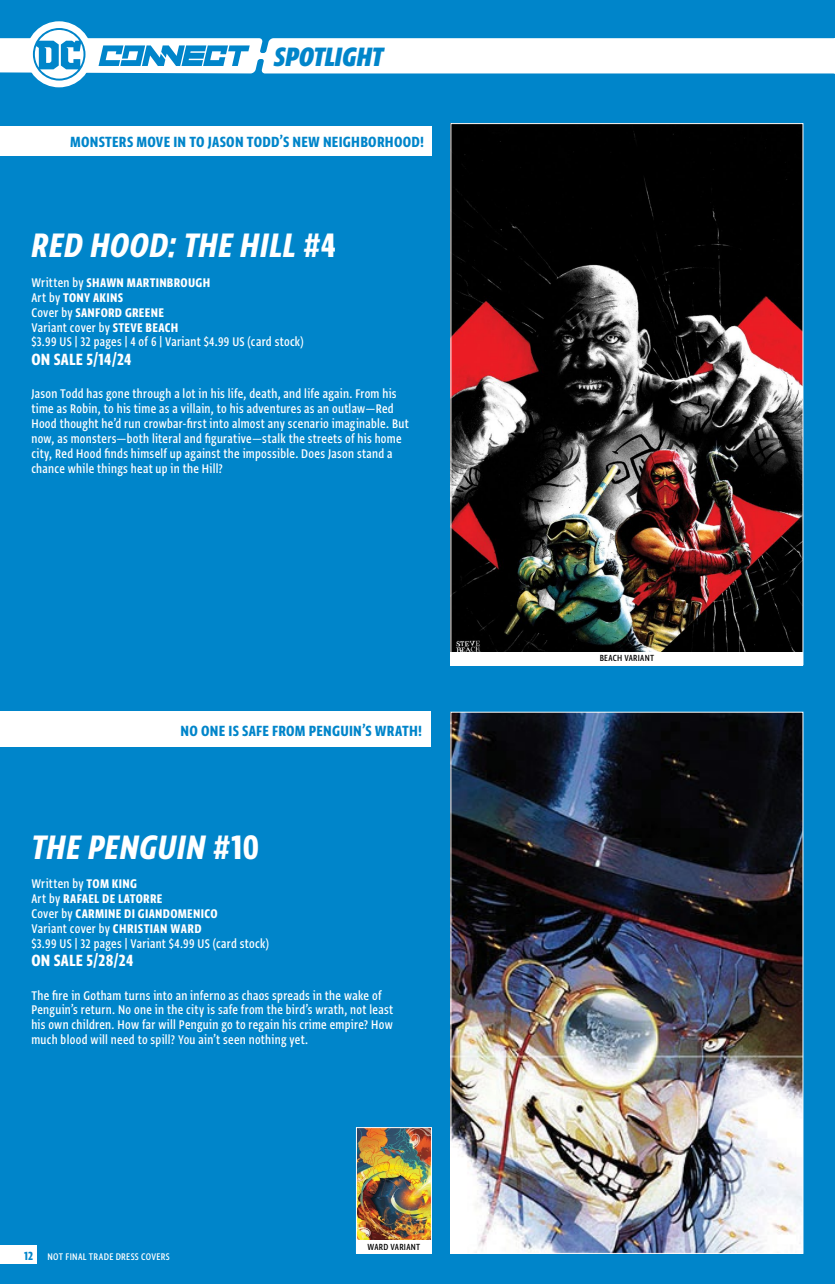
<style>
.page{position:relative;width:835px;height:1284px;background:#0085ca}
.page>*{position:absolute;margin:0;border:0;box-sizing:border-box;transform-origin:0 0}
.t1{font:40.25px "Greta Sans Cnd Std Bld Ita";letter-spacing:.01em;color:#fff}
.t2{font:31.5px "Greta Sans Cnd Std Hea Ita";letter-spacing:-.01em;color:#0085ca}
.t3{font:19.25px "Greta Sans Cnd Std Bld";letter-spacing:.01em;color:#fff}
.t4{font:17.5px "Greta Sans Cnd Std Bld";letter-spacing:.015em;color:#0085ca}
.t5{font:500 14.88px/14.9px "Greta Sans Cnd Std";letter-spacing:.02em;color:#fff}
.t6{font:14.88px/14.9px "Greta Sans Cnd Std Bld";letter-spacing:.02em;color:#fff}
.t7{font:14px "Greta Sans Cnd Std Bld";color:#0085ca}
.t8{font:500 11.38px "Greta Sans Cnd Std";letter-spacing:.025em;color:#fff}
.t9{font:500 10.5px "Greta Sans Cnd Std";letter-spacing:.03em;color:#000}
.s1{font-family:"Greta Sans Cnd Std Bld"}
.s2{font-family:"Greta Sans Cnd Std";font-weight:500}
.s3{font-family:"Greta Sans Cnd Std Bld";font-weight:400}
</style>
<div class="page">
<div style="left:26px;top:21px;width:66px;height:66px;background:#fff;border-radius:50%"></div>
<svg style="left:0;top:28px;width:835px;height:53px"></svg>
<img style="left:358px;top:1129px;width:72px;height:111px">
<div style="left:356px;top:1127px;width:76px;height:126px;border:1px solid #fff"></div>
<div style="left:356px;top:1240px;width:76px;height:13px;background:#fff"></div>
<img style="left:452px;top:125px;width:349px;height:527px">
<img style="left:452px;top:714px;width:349px;height:537px">
<div style="left:0;top:126px;width:432px;height:29px;background:#fff"></div>
<div style="left:0;top:712px;width:430px;height:35px;background:#fff"></div>
<div style="left:450px;top:652px;width:353px;height:13px;background:#fff"></div>
<div style="left:0;top:1245px;width:37px;height:19px;background:#fff"></div>
<h2 class="t2" style="left:274px;top:37px;width:111px">SPOTLIGHT</h2>
<p class="t4" style="left:70px;top:131px;width:355px">MONSTERS MOVE IN TO JASON TODD’S NEW NEIGHBORHOOD!</p>
<h1 class="t1" style="left:32px;top:222px;width:306px">RED HOOD: THE HILL <span class="s1">#4</span></h1>
<p class="t6" style="left:31px;top:275px;width:180px"><span class="s2">Written by</span> SHAWN MARTINBROUGH<br><span class="s2">Art by</span> TONY AKINS<br><span class="s2">Cover by</span> SANFORD GREENE</p>
<p class="t5" style="left:31px;top:319px;width:274px">Variant cover by <span class="s3">STEVE BEACH<br></span>$3.99 US | 32 pages | 4 of 6 | Variant $4.99 US (card stock)</p>
<p class="t3" style="left:31px;top:348px;width:102px">ON SALE 5/14/24</p>
<p class="t5" style="left:31px;top:386px;width:379px">Jason Todd has gone through a lot in his life, death, and life again. From his time as Robin, to his time as a villain, to his adventures as an outlaw—Red Hood thought he’d run crowbar-first into almost any scenario imaginable. But now, as monsters—both literal and figurative—stalk the streets of his home city, Red Hood finds himself up against the impossible. Does Jason stand a chance while things heat up in the Hill?</p>
<p class="t4" style="left:181px;top:720px;width:243px">NO ONE IS SAFE FROM PENGUIN’S WRATH!</p>
<h1 class="t1" style="left:32px;top:823px;width:229px">THE PENGUIN <span class="s1">#10</span></h1>
<p class="t5" style="left:31px;top:876px;width:107px">Written by <span class="s3">TOM KING</span></p>
<p class="t6" style="left:31px;top:891px;width:188px"><span class="s2">Art by</span> RAFAEL DE LATORRE<br><span class="s2">Cover by</span> CARMINE DI GIANDOMENICO</p>
<p class="t5" style="left:31px;top:920px;width:239px">Variant cover by <span class="s3">CHRISTIAN WARD<br></span>$3.99 US | 32 pages | Variant $4.99 US (card stock)</p>
<p class="t3" style="left:31px;top:949px;width:103px">ON SALE 5/28/24</p>
<p class="t5" style="left:31px;top:987px;width:363px">The fire in Gotham turns into an inferno as chaos spreads in the wake of Penguin’s return. No one in the city is safe from the bird’s wrath, not least his own children. How far will Penguin go to regain his crime empire? How much blood will need to spill? You ain’t seen nothing yet.</p>
<p class="t7" style="left:24px;top:1247px;width:10px">12</p>
<p class="t8" style="left:47px;top:1249px;width:124px">NOT FINAL TRADE DRESS COVERS</p>
<p class="t9" style="left:367px;top:1240px;width:54px">WARD VARIANT</p>
<p class="t9" style="left:599px;top:652px;width:56px">BEACH VARIANT</p>
</div>
